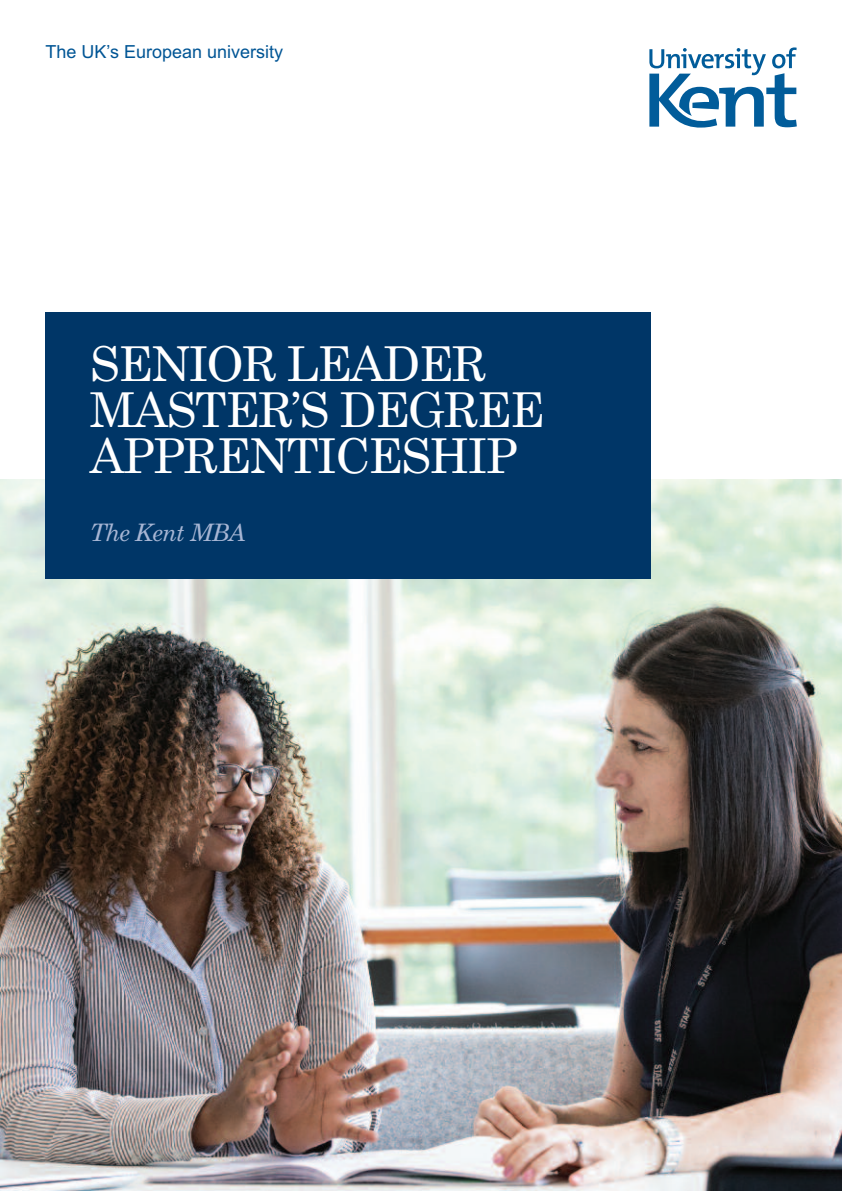
<style>
.page{position:relative;width:842px;height:1191px;background:#fff}
.page>*{position:absolute;margin:0;border:0;box-sizing:border-box;transform-origin:0 0}
.t1{font:48px/46px "Century Schoolbook";letter-spacing:-.035em;color:#fff}
.t2{font:italic 24px "Century Schoolbook";letter-spacing:-.03em;color:#a7b6d4}
.t3{font:18px "Arial";color:#005595}
</style>
<div class="page">
<img style="left:0;top:479px;width:842px;height:712px">
<div style="left:45px;top:312px;width:606px;height:267px;background:#003667"></div>
<svg style="left:649px;top:47px;width:148px;height:81px"></svg>
<p class="t3" style="left:45px;top:42px;width:239px">The UK’s European university</p>
<p class="t1" style="left:90px;top:342px;width:456px">SENIOR LEADER<br>MASTER’S DEGREE<br>APPRENTICESHIP</p>
<p class="t2" style="left:90px;top:518px;width:157px">The Kent MBA</p>
</div>
